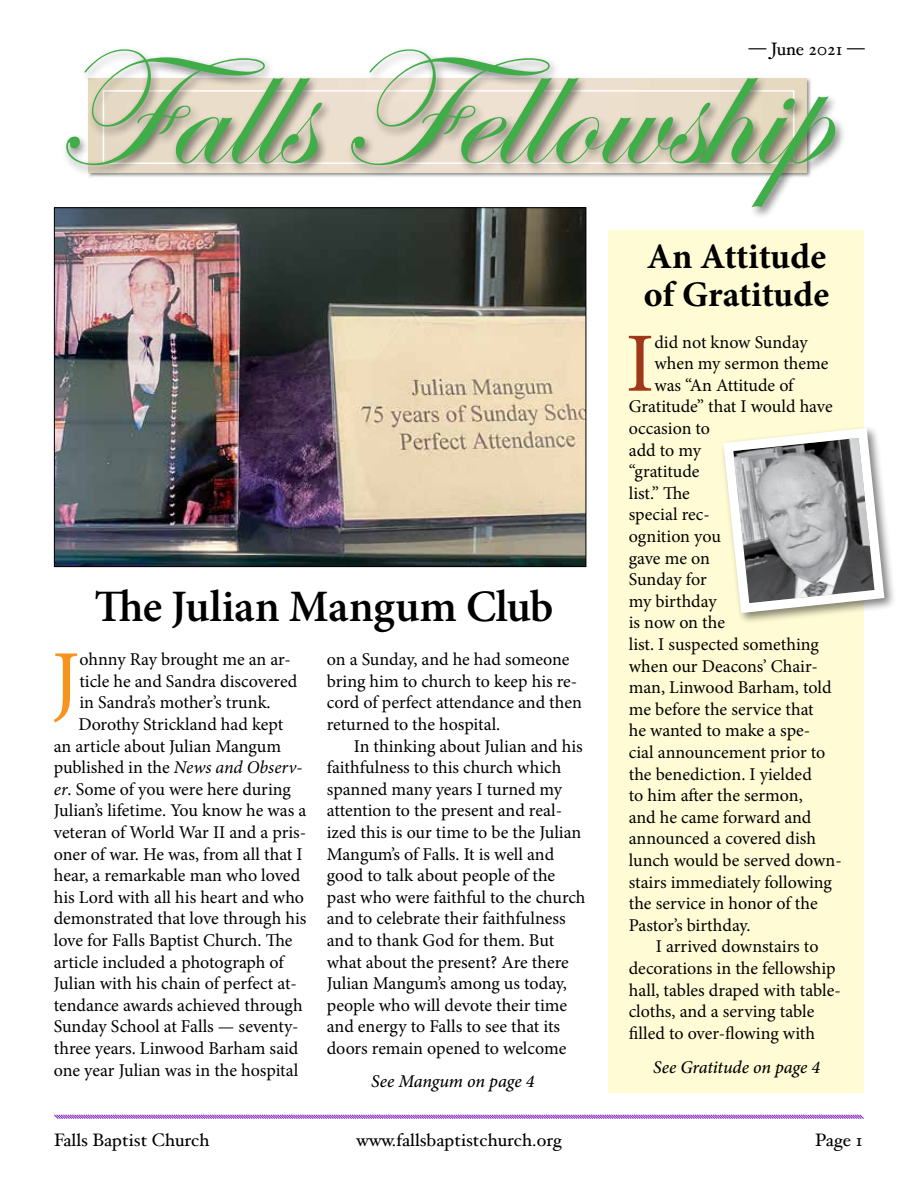
<style>
.page{position:relative;width:918px;height:1188px;background:#fff}
.page>*{position:absolute;margin:0;border:0;box-sizing:border-box;transform-origin:0 0}
.t1{font:168px "Edwardian Script ITC";color:#41ad49}
.t2{font:84.45px "Minion Pro";color:#9f371a}
.t3{font:84.45px "Minion Pro";color:#f7941e}
.t4{font:600 45px "Minion Pro";letter-spacing:-.015em;color:#000}
.t5{font:700 36px/37.5px "Minion Pro";letter-spacing:-.005em;color:#000}
.t6{font:18px/21.6px "Minion Pro";letter-spacing:-.005em;color:#000}
.t7{font:18px "Hoefler Text";color:#000}
.t8{font:italic 500 18px "Minion Pro";letter-spacing:-.005em;color:#000}
.s1{font-style:italic}
</style>
<div class="page">
<div style="left:61px;top:46px;width:785px;height:173px;background:#000;opacity:.5"></div>
<div style="left:608px;top:230px;width:256px;height:862px;background:#fffcd5"></div>
<svg style="left:54px;top:1114px;width:810px;height:5px;background:#c092e0"></svg>
<div style="left:720px;top:424px;width:176px;height:201px;background:#000;opacity:.5"></div>
<svg style="left:720px;top:424px;width:169px;height:194px"></svg>
<img style="left:56px;top:209px;width:528px;height:356px">
<p class="t7" style="left:749px;top:38px;width:117px">— June 2021 —</p>
<h1 class="t1" style="left:56px;top:19px;width:770px">Falls Fellowship</h1>
<h3 class="t4" style="left:95px;top:576px;width:460px">The Julian Mangum Club</h3>
<h2 class="t3" style="left:52px;top:625px;width:29px">J</h2>
<p class="t6" style="left:79px;top:649px;width:213px">ohnny Ray brought me an ar-</p>
<p class="t6" style="left:79px;top:670px;width:219px">ticle he and Sandra discovered</p>
<p class="t6" style="left:79px;top:692px;width:193px">in Sandra’s mother’s trunk.</p>
<p class="t6" style="left:78px;top:714px;width:206px">Dorothy Strickland had kept</p>
<p class="t6" style="left:54px;top:735px;width:229px">an article about Julian Mangum</p>
<p class="t6" style="left:54px;top:757px;width:250px">published in the <span class="s1">News and Observ-</span></p>
<p class="t6" style="left:54px;top:778px;width:239px"><span class="s1">er</span>. Some of you were here during</p>
<p class="t6" style="left:54px;top:800px;width:254px">Julian’s lifetime. You know he was a</p>
<p class="t6" style="left:54px;top:822px;width:254px">veteran of World War II and a pris-</p>
<p class="t6" style="left:54px;top:843px;width:250px">oner of war. He was, from all that I</p>
<p class="t6" style="left:54px;top:865px;width:248px">hear, a remarkable man who loved</p>
<p class="t6" style="left:54px;top:886px;width:252px">his Lord with all his heart and who</p>
<p class="t6" style="left:54px;top:908px;width:254px">demonstrated that love through his</p>
<p class="t6" style="left:54px;top:930px;width:240px">love for Falls Baptist Church. The</p>
<p class="t6" style="left:54px;top:951px;width:232px">article included a photograph of</p>
<p class="t6" style="left:54px;top:973px;width:245px">Julian with his chain of perfect at-</p>
<p class="t6" style="left:54px;top:994px;width:250px">tendance awards achieved through</p>
<p class="t6" style="left:54px;top:1016px;width:246px">Sunday School at Falls — seventy-</p>
<p class="t6" style="left:54px;top:1038px;width:246px">three years. Linwood Barham said</p>
<p class="t6" style="left:54px;top:1059px;width:246px">one year Julian was in the hospital</p>
<p class="t6" style="left:327px;top:649px;width:257px">on a Sunday, and he had someone bring him to church to keep his re&shy;cord of perfect attendance and then returned to the hospital.</p>
<p class="t6" style="left:327px;top:735px;width:260px;text-indent:27px">In thinking about Julian and his faithfulness to this church which spanned many years I turned my attention to the present and real&shy;ized this is our time to be the Julian<br>Mangum’s of Falls. It is well and good to talk about people of the past who were faithful to the church and to celebrate their faithfulness and to thank God for them. But what about the present? Are there<br>Julian Mangum’s among us today, people who will devote their time and energy to Falls to see that its doors remain opened to welcome</p>
<p class="t8" style="left:371px;top:1069px;width:165px">See Mangum on page 4</p>
<h3 class="t5" style="left:644px;top:237px;width:187px">An Attitude of Gratitude</h3>
<h2 class="t2" style="left:626px;top:307px;width:30px">I</h2>
<p class="t6" style="left:654px;top:331px;width:155px">did not know Sunday</p>
<p class="t6" style="left:654px;top:353px;width:176px">when my sermon theme</p>
<p class="t6" style="left:654px;top:374px;width:141px">was “An Attitude of</p>
<p class="t6" style="left:629px;top:396px;width:205px">Gratitude” that I would have</p>
<p class="t6" style="left:629px;top:417px;width:83px">occasion to</p>
<p class="t6" style="left:629px;top:439px;width:74px">add to my</p>
<p class="t6" style="left:629px;top:461px;width:72px">“gratitude</p>
<p class="t6" style="left:629px;top:482px;width:63px">list.” The</p>
<p class="t6" style="left:629px;top:504px;width:83px">special rec-</p>
<p class="t6" style="left:629px;top:525px;width:94px">ognition you</p>
<p class="t6" style="left:629px;top:547px;width:83px">gave me on</p>
<p class="t6" style="left:629px;top:569px;width:79px">Sunday for</p>
<p class="t6" style="left:629px;top:590px;width:89px">my birthday</p>
<p class="t6" style="left:629px;top:612px;width:98px">is now on the</p>
<p class="t6" style="left:629px;top:633px;width:192px">list. I suspected something</p>
<p class="t6" style="left:629px;top:655px;width:190px">when our Deacons’ Chair-</p>
<p class="t6" style="left:629px;top:677px;width:204px">man, Linwood Barham, told</p>
<p class="t6" style="left:629px;top:698px;width:186px">me before the service that</p>
<p class="t6" style="left:629px;top:720px;width:183px">he wanted to make a spe-</p>
<p class="t6" style="left:629px;top:741px;width:198px">cial announcement prior to</p>
<p class="t6" style="left:629px;top:763px;width:185px">the benediction. I yielded</p>
<p class="t6" style="left:629px;top:785px;width:176px">to him after the sermon,</p>
<p class="t6" style="left:629px;top:806px;width:184px">and he came forward and</p>
<p class="t6" style="left:629px;top:828px;width:189px">announced a covered dish</p>
<p class="t6" style="left:629px;top:849px;width:215px">lunch would be served down-</p>
<p class="t6" style="left:629px;top:871px;width:205px">stairs immediately following</p>
<p class="t6" style="left:629px;top:893px;width:190px">the service in honor of the</p>
<p class="t6" style="left:629px;top:914px;width:123px">Pastor’s birthday.</p>
<p class="t6" style="left:656px;top:936px;width:164px">I arrived downstairs to</p>
<p class="t6" style="left:629px;top:957px;width:208px">decorations in the fellowship</p>
<p class="t6" style="left:629px;top:979px;width:214px">hall, tables draped with table-</p>
<p class="t6" style="left:629px;top:1001px;width:187px">cloths, and a serving table</p>
<p class="t6" style="left:629px;top:1022px;width:188px">filled to over-flowing with</p>
<p class="t8" style="left:653px;top:1055px;width:169px">See Gratitude on page 4</p>
<p class="t7" style="left:54px;top:1129px;width:157px">Falls Baptist Church</p>
<p class="t7" style="left:356px;top:1129px;width:207px">www.fallsbaptistchurch.org</p>
<p class="t7" style="left:815px;top:1129px;width:49px">Page 1</p>
</div>
